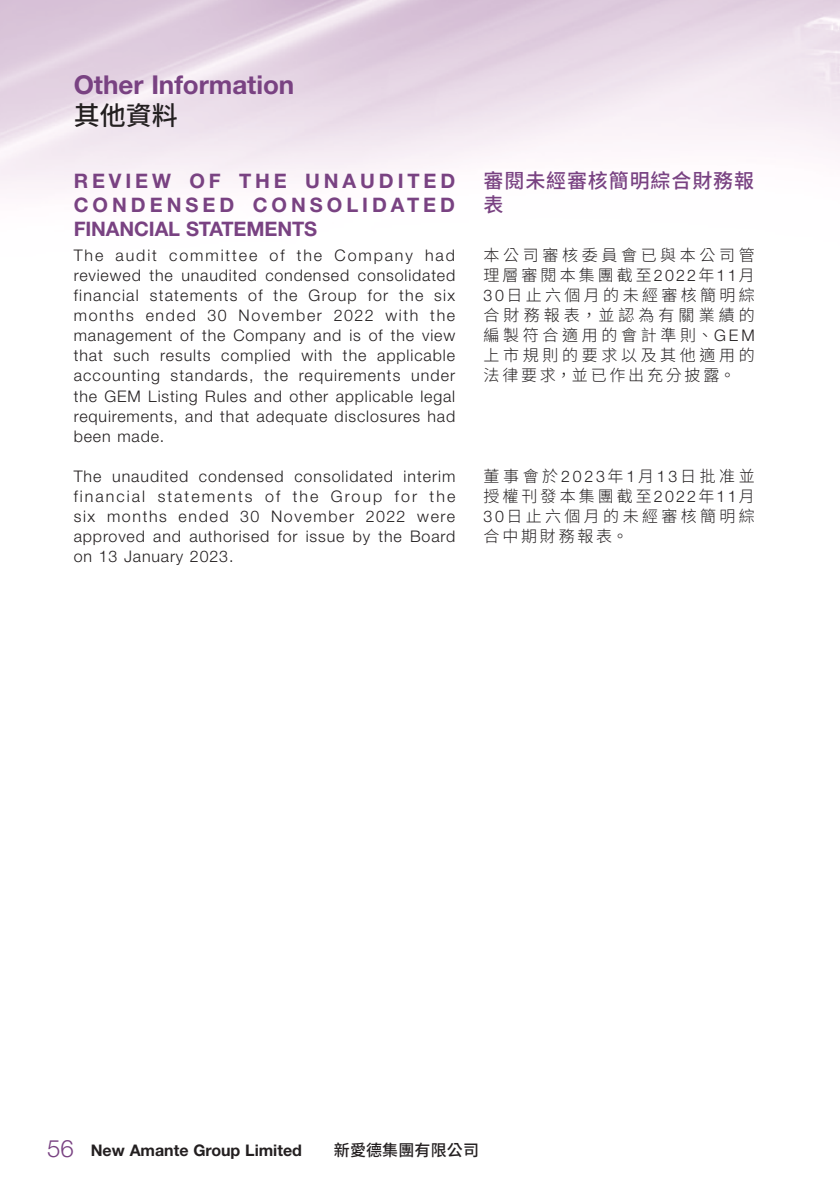
<style>
.page{position:relative;width:840px;height:1191px;background:#fff}
.page>*{position:absolute;margin:0;border:0;box-sizing:border-box;transform-origin:0 0}
.t1{font:700 26px "Helvetica Neue LT Std";color:#794282}
.t2{font:500 26px "Source Han Sans TC";color:#231f20}
.Heading_1{font:700 20px/24px "Helvetica Neue LT Std";letter-spacing:.195em;color:#794282;text-align:justify}
.C_Heading_1{font:500 20px/24px "Source Han Sans TC";letter-spacing:.045em;color:#794282}
.Body_Text{font:300 16px/20px "Helvetica Neue LT Std";letter-spacing:.055em;color:#231f20;text-align:justify}
.C_Body_Text{font:300 16px/20px "Source Han Sans TC";letter-spacing:.215em;color:#231f20;text-align:justify}
.t3{font:700 16px "Helvetica Neue LT Std";color:#231f20}
.s1{font-family:"Helvetica Neue LT Std"}
.s2{font-weight:300;font-size:24px;color:#794282}
.s3{font-family:"Source Han Sans TC";font-weight:500}
</style>
<div class="page">
<h1 class="t1" style="left:74px;top:69px;width:222px">Other Information</h1>
<h1 class="t2" style="left:74px;top:101px;width:105px">其他資料</h1>
<p class="Heading_1" style="left:74px;top:168px;width:383px">REVIEW OF THE UNAUDITED CONDENSED CONSOLIDATED FINANCIAL STATEMENTS</p>
<p class="Body_Text" style="left:74px;top:245px;width:383px">The audit committee of the Company had reviewed the unaudited condensed consolidated financial statements of the Group for the six months ended 30 November 2022 with the management of the Company and is of the view that such results complied with the applicable accounting standards, the requirements under the GEM Listing Rules and other applicable legal requirements, and that adequate disclosures had been made.</p>
<p class="Body_Text" style="left:74px;top:465px;width:383px">The unaudited condensed consolidated interim financial statements of the Group for the six months ended 30 November 2022 were approved and authorised for issue by the Board on 13 January 2023.</p>
<p class="C_Heading_1" style="left:483px;top:169px;width:272px">審閱未經審核簡明綜合財務報表</p>
<p class="C_Body_Text" style="left:483px;top:246px;width:273px">本公司審核委員會已與本公司管理層審閱本集團截至<span class="s1">2022</span>年<span class="s1">11</span>月<span class="s1">30</span>日止六個月的未經審核簡明綜合財務報表，並認為有關業績的編製符合適用的會計準則、<span class="s1">GEM</span>上市規則的要求以及其他適用的法律要求，並已作出充分披露。</p>
<p class="C_Body_Text" style="left:483px;top:466px;width:273px">董事會於<span class="s1">2023</span>年<span class="s1">1</span>月<span class="s1">13</span>日批准並授權刊發本集團截至<span class="s1">2022</span>年<span class="s1">11</span>月<span class="s1">30</span>日止六個月的未經審核簡明綜合中期財務報表。</p>
<p class="t3" style="left:47px;top:1139px;width:433px"><span class="s2">56</span> New Amante Group Limited<span class="s3">　　新愛德集團有限公司</span></p>
</div>
